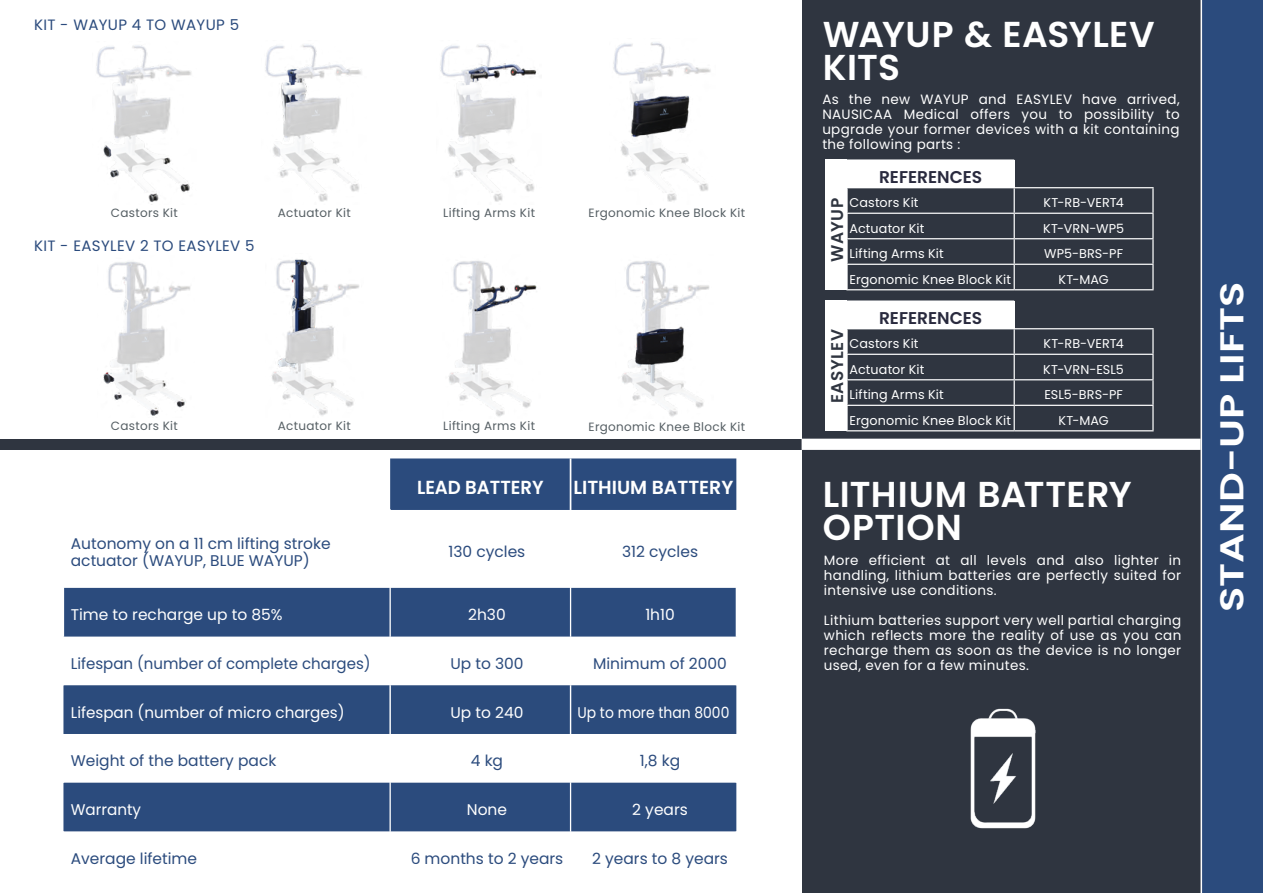
<style>
.page{position:relative;width:1263px;height:893px;background:#2f3540}
.page>*{position:absolute;margin:0;border:0;box-sizing:border-box;transform-origin:0 0}
.t1{font:600 36px/32.2px "Poppins";letter-spacing:.01em;color:#fff}
.t2{font:600 33px "Poppins";color:#fff;scale:1.26 1}
.t3{font:600 18.9px "Poppins";color:#fff}
.t4{font:600 18.9px "Poppins";color:#fff;scale:.96 1}
.t5{font:600 17.1px "Poppins";color:#292a3e}
.t6{font:600 16.95px "Poppins";letter-spacing:.025em;color:#2f3540}
.t7{font:15.45px/17px "Poppins";color:#2b4b7d}
.t8{font:15.45px "Poppins";color:#fff}
.t9{font:15.45px "Poppins";color:#fff;scale:.9 1}
.t10{font:15px "Poppins";letter-spacing:.025em;color:#2b4b7d}
.t11{font:13.5px/15px "Poppins";letter-spacing:.025em;color:#fff;text-align:justify}
.t12{font:12.75px "Poppins";letter-spacing:.01em;color:#fff}
.t13{font:12px "Poppins";letter-spacing:.025em;color:#565f64}
</style>
<div class="page">
<div style="left:0;top:0;width:801px;height:893px;background:#fff"></div>
<div style="left:0;top:439px;width:812px;height:11px;background:#2f3540"></div>
<div style="left:847px;top:160px;width:167px;height:28px;background:#fff"></div>
<hr style="left:846px;top:188px;width:2px;height:25px;background:#fff">
<hr style="left:1014px;top:187px;width:139px;height:1px;background:#fff">
<hr style="left:846px;top:213px;width:168px;height:1px;background:#fff">
<hr style="left:846px;top:214px;width:2px;height:24px;background:#fff">
<hr style="left:1014px;top:213px;width:139px;height:1px;background:#fff">
<hr style="left:846px;top:238px;width:168px;height:1px;background:#fff">
<hr style="left:846px;top:239px;width:2px;height:25px;background:#fff">
<hr style="left:1014px;top:238px;width:139px;height:1px;background:#fff">
<hr style="left:846px;top:264px;width:168px;height:1px;background:#fff">
<hr style="left:846px;top:265px;width:2px;height:24px;background:#fff">
<hr style="left:1014px;top:264px;width:139px;height:1px;background:#fff">
<svg style="left:1152px;top:188px;width:1px;height:101px"></svg>
<hr style="left:846px;top:289px;width:168px;height:1px;background:#fff">
<hr style="left:1014px;top:289px;width:139px;height:1px;background:#fff">
<hr style="left:1013px;top:188px;width:2px;height:25px;background:#fff">
<hr style="left:1013px;top:214px;width:2px;height:24px;background:#fff">
<hr style="left:1013px;top:239px;width:2px;height:25px;background:#fff">
<hr style="left:1013px;top:265px;width:2px;height:24px;background:#fff">
<hr style="left:846px;top:159px;width:168px;height:2px;background:#fff">
<hr style="left:846px;top:161px;width:2px;height:26px;background:#fff">
<hr style="left:846px;top:187px;width:168px;height:1px;background:#fff">
<div style="left:847px;top:301px;width:167px;height:28px;background:#fff"></div>
<hr style="left:846px;top:329px;width:2px;height:25px;background:#fff">
<hr style="left:1014px;top:328px;width:139px;height:1px;background:#fff">
<hr style="left:846px;top:354px;width:168px;height:1px;background:#fff">
<hr style="left:846px;top:355px;width:2px;height:24px;background:#fff">
<hr style="left:1014px;top:354px;width:139px;height:1px;background:#fff">
<hr style="left:846px;top:379px;width:168px;height:1px;background:#fff">
<hr style="left:846px;top:380px;width:2px;height:25px;background:#fff">
<hr style="left:1014px;top:379px;width:139px;height:1px;background:#fff">
<hr style="left:846px;top:405px;width:168px;height:1px;background:#fff">
<hr style="left:846px;top:406px;width:2px;height:24px;background:#fff">
<hr style="left:1014px;top:405px;width:139px;height:1px;background:#fff">
<svg style="left:1152px;top:329px;width:1px;height:101px"></svg>
<hr style="left:846px;top:430px;width:168px;height:1px;background:#fff">
<hr style="left:1014px;top:430px;width:139px;height:1px;background:#fff">
<hr style="left:1013px;top:329px;width:2px;height:25px;background:#fff">
<hr style="left:1013px;top:355px;width:2px;height:24px;background:#fff">
<hr style="left:1013px;top:380px;width:2px;height:25px;background:#fff">
<hr style="left:1013px;top:406px;width:2px;height:24px;background:#fff">
<hr style="left:846px;top:300px;width:168px;height:2px;background:#fff">
<hr style="left:846px;top:302px;width:2px;height:26px;background:#fff">
<hr style="left:846px;top:328px;width:168px;height:1px;background:#fff">
<svg style="left:1200px;top:0;width:63px;height:893px;background:#35517f"></svg>
<img style="left:96px;top:45px;width:96px;height:157px">
<img style="left:103px;top:261px;width:88px;height:155px">
<img style="left:272px;top:259px;width:87px;height:157px">
<img style="left:448px;top:261px;width:89px;height:156px">
<img style="left:621px;top:261px;width:89px;height:156px">
<img style="left:265px;top:44px;width:97px;height:158px">
<img style="left:440px;top:44px;width:97px;height:158px">
<img style="left:613px;top:42px;width:98px;height:160px">
<div style="left:390px;top:458px;width:346px;height:52px;background:#2b4b7d"></div>
<div style="left:64px;top:588px;width:672px;height:49px;background:#2b4b7d"></div>
<div style="left:63px;top:685px;width:673px;height:49px;background:#2b4b7c"></div>
<div style="left:63px;top:783px;width:673px;height:48px;background:#2b4b7d"></div>
<hr style="left:63px;top:509px;width:328px;height:2px;background:#fff">
<hr style="left:389px;top:588px;width:2px;height:49px;background:#fff">
<hr style="left:570px;top:588px;width:1px;height:49px;background:#fff">
<hr style="left:389px;top:783px;width:2px;height:48px;background:#fff">
<hr style="left:570px;top:783px;width:1px;height:48px;background:#fff">
<hr style="left:570px;top:458px;width:1px;height:52px;background:#fff">
<hr style="left:389px;top:685px;width:2px;height:49px;background:#fff">
<hr style="left:570px;top:685px;width:1px;height:49px;background:#fff">
<div style="left:801px;top:439px;width:399px;height:11px;background:#fff"></div>
<img style="left:970px;top:708px;width:66px;height:121px">
<div style="left:825px;top:159px;width:21px;height:131px;background:#fff"></div>
<div style="left:825px;top:300px;width:21px;height:131px;background:#fff"></div>
<p class="t10" style="left:34px;top:16px;width:207px">KIT - WAYUP 4 TO WAYUP 5</p>
<p class="t13" style="left:111px;top:206px;width:69px">Castors Kit</p>
<p class="t13" style="left:278px;top:206px;width:74px">Actuator Kit</p>
<p class="t13" style="left:443px;top:206px;width:93px">Lifting Arms Kit</p>
<p class="t13" style="left:589px;top:206px;width:158px">Ergonomic Knee Block Kit</p>
<p class="t10" style="left:34px;top:237px;width:222px">KIT - EASYLEV 2 TO EASYLEV 5</p>
<p class="t13" style="left:111px;top:419px;width:69px">Castors Kit</p>
<p class="t13" style="left:278px;top:419px;width:74px">Actuator Kit</p>
<p class="t13" style="left:443px;top:419px;width:93px">Lifting Arms Kit</p>
<p class="t13" style="left:589px;top:420px;width:158px">Ergonomic Knee Block Kit</p>
<h3 class="t4" style="left:417px;top:477px;width:133px">LEAD BATTERY</h3>
<h3 class="t3" style="left:573px;top:477px;width:161px">LITHIUM BATTERY</h3>
<p class="t7" style="left:71px;top:535px;width:261px">Autonomy on a 11 cm lifting stroke actuator (WAYUP, BLUE WAYUP)</p>
<p class="t7" style="left:449px;top:543px;width:78px">130 cycles</p>
<p class="t7" style="left:622px;top:543px;width:78px">312 cycles</p>
<p class="t8" style="left:71px;top:606px;width:213px">Time to recharge up to 85%</p>
<p class="t8" style="left:468px;top:606px;width:39px">2h30</p>
<p class="t8" style="left:645px;top:606px;width:31px">1h10</p>
<p class="t7" style="left:71px;top:655px;width:301px">Lifespan (number of complete charges)</p>
<p class="t7" style="left:450px;top:655px;width:75px">Up to 300</p>
<p class="t7" style="left:593px;top:655px;width:135px">Minimum of 2000</p>
<p class="t8" style="left:71px;top:703px;width:275px">Lifespan (number of micro charges)</p>
<p class="t8" style="left:450px;top:703px;width:74px">Up to 240</p>
<p class="t9" style="left:577px;top:703px;width:170px">Up to more than 8000</p>
<p class="t7" style="left:71px;top:753px;width:207px">Weight of the battery pack</p>
<p class="t7" style="left:471px;top:753px;width:34px">4 kg</p>
<p class="t7" style="left:640px;top:753px;width:42px">1,8 kg</p>
<p class="t8" style="left:71px;top:801px;width:72px">Warranty</p>
<p class="t8" style="left:467px;top:801px;width:42px">None</p>
<p class="t8" style="left:632px;top:801px;width:57px">2 years</p>
<p class="t7" style="left:71px;top:850px;width:128px">Average lifetime</p>
<p class="t7" style="left:411px;top:850px;width:154px">6 months to 2 years</p>
<p class="t7" style="left:592px;top:850px;width:137px">2 years to 8 years</p>
<h1 class="t1" style="left:823px;top:19px;width:333px">WAYUP &amp; EASYLEV<br>KITS</h1>
<p class="t11" style="left:822px;top:92px;width:359px">As the new WAYUP and EASYLEV have arrived, NAUSICAA Medical offers you to possibility to upgrade your former devices with a kit containing the following parts :</p>
<p class="t5" style="left:879px;top:167px;width:105px">REFERENCES</p>
<p class="t12" style="left:849px;top:195px;width:70px">Castors Kit</p>
<p class="t12" style="left:1043px;top:195px;width:82px">KT-RB-VERT4</p>
<p class="t12" style="left:849px;top:221px;width:76px">Actuator Kit</p>
<p class="t12" style="left:1043px;top:221px;width:82px">KT-VRN-WP5</p>
<p class="t12" style="left:849px;top:246px;width:96px">Lifting Arms Kit</p>
<p class="t12" style="left:1044px;top:246px;width:81px">WP5-BRS-PF</p>
<p class="t12" style="left:849px;top:272px;width:163px">Ergonomic Knee Block Kit</p>
<p class="t12" style="left:1058px;top:272px;width:52px">KT-MAG</p>
<p class="t5" style="left:879px;top:308px;width:105px">REFERENCES</p>
<p class="t12" style="left:849px;top:336px;width:70px">Castors Kit</p>
<p class="t12" style="left:1043px;top:336px;width:82px">KT-RB-VERT4</p>
<p class="t12" style="left:849px;top:362px;width:76px">Actuator Kit</p>
<p class="t12" style="left:1043px;top:362px;width:82px">KT-VRN-ESL5</p>
<p class="t12" style="left:849px;top:387px;width:96px">Lifting Arms Kit</p>
<p class="t12" style="left:1044px;top:387px;width:80px">ESL5-BRS-PF</p>
<p class="t12" style="left:849px;top:413px;width:163px">Ergonomic Knee Block Kit</p>
<p class="t12" style="left:1058px;top:413px;width:52px">KT-MAG</p>
<p class="t6" style="left:827px;top:262px;width:66px;rotate:-90deg">WAYUP</p>
<p class="t6" style="left:827px;top:403px;width:75px;rotate:-90deg">EASYLEV</p>
<h1 class="t1" style="left:823px;top:479px;width:310px">LITHIUM BATTERY<br>OPTION</h1>
<p class="t11" style="left:824px;top:553px;width:359px">More efficient at all levels and also lighter in handling, lithium batteries are perfectly suited for intensive use conditions.</p>
<p class="t11" style="left:824px;top:613px;width:359px">Lithium batteries support very well partial charging which reflects more the reality of use as you can recharge them as soon as the device is no longer used, even for a few minutes.</p>
<h2 class="t2" style="left:1213px;top:612px;width:263px;rotate:-90deg">STAND-UP LIFTS</h2>
</div>
